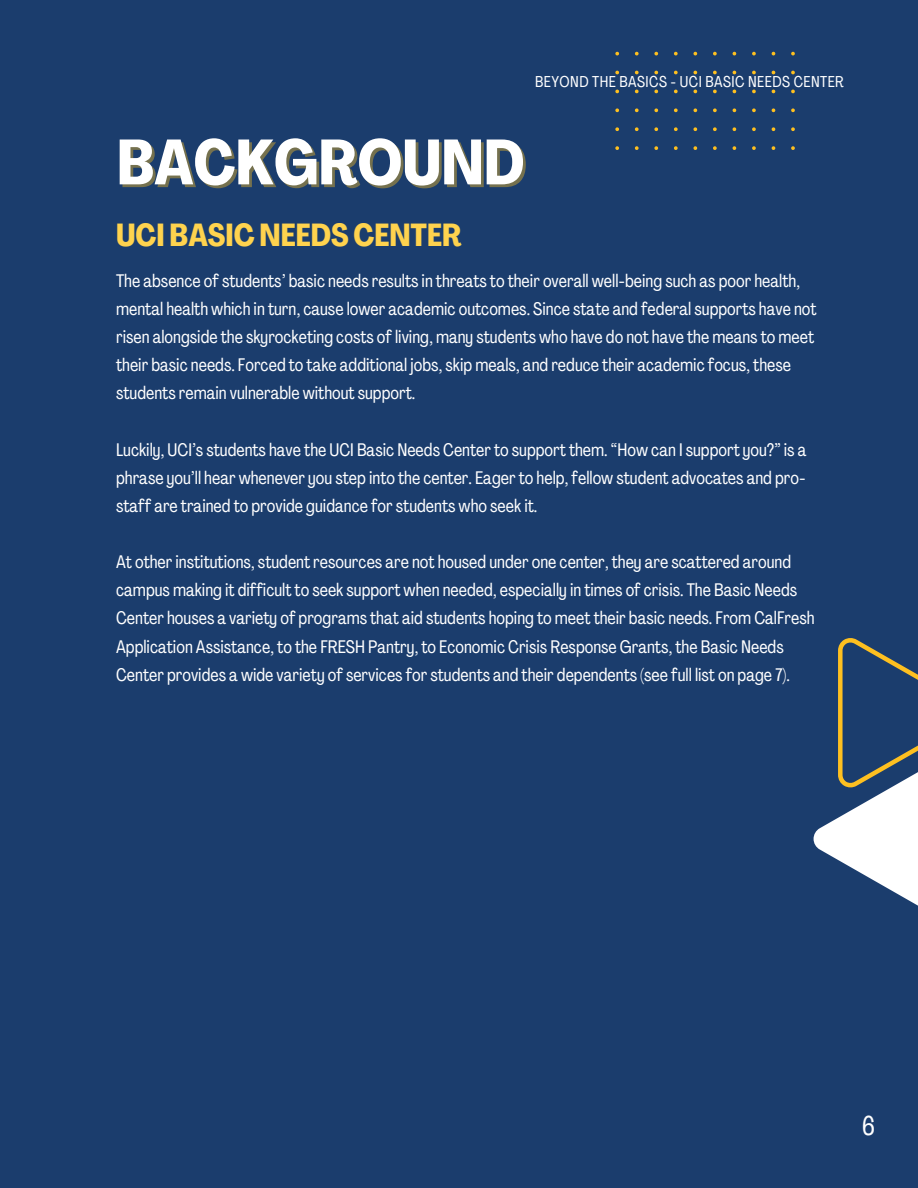
<style>
.page{position:relative;width:918px;height:1188px;background:#1b3d6d}
.page>*{position:absolute;margin:0;border:0;box-sizing:border-box;transform-origin:0 0}
.t1{font:700 63px "Agrandir Tight";color:#fff}
.t2{font:700 31.5px "Agrandir Tight";color:#ffd34e}
.t3{font:27px "Agrandir Tight";color:#fff}
.t4{font:18px/28.2px "Agrandir Tight";color:#fff}
.t5{font:15.6px "Agrandir Tight";letter-spacing:.03em;color:#fff}
</style>
<div class="page">
<svg style="left:615px;top:52px;width:180px;height:98px"></svg>
<svg style="left:814px;top:788px;width:104px;height:118px;fill:#fff"></svg>
<svg style="left:838px;top:638px;width:80px;height:150px"></svg>
<p class="t5" style="left:535px;top:75px;width:310px">BEYOND THE BASICS - UCI BASIC NEEDS CENTER</p>
<p class="t1" style="left:117px;top:137px;width:409px">BACKGROUND</p>
<h1 class="t2" style="left:116px;top:222px;width:347px">UCI BASICNEEDSCENTER</h1>
<h3 class="t4" style="left:116px;top:268px;width:702px">The absence of students’ basic needs results in threats to their overall well-being such as poor health, mental health which in turn, cause lower academic outcomes. Since state and federal supports have not risen alongside the skyrocketing costs of living, many students who have do not have the means to meet their basic needs. Forced to take additional jobs, skip meals, and reduce their academic focus, these students remain vulnerable without support.</h3>
<h3 class="t4" style="left:116px;top:437px;width:692px;text-align:justify">Luckily, UCI’s students have the UCI Basic Needs Center to support them. “How can I support you?” is a phrase you’ll hear whenever you step into the center. Eager to help, fellow student advocates and pro&shy;staff are trained to provide guidance for students who seek it.</h3>
<h3 class="t4" style="left:116px;top:550px;width:700px">At other institutions, student resources are not housed under one center, they are scattered around campus making it difficult to seek support when needed, especially in times of crisis. The Basic Needs Center houses a variety of programs that aid students hoping to meet their basic needs. From CalFresh Application Assistance, to the FRESH Pantry, to Economic Crisis Response Grants, the Basic Needs Center provides a wide variety of services for students and their dependents (see full list on page 7).</h3>
<h2 class="t3" style="left:862px;top:1115px;width:15px">6</h2>
</div>
